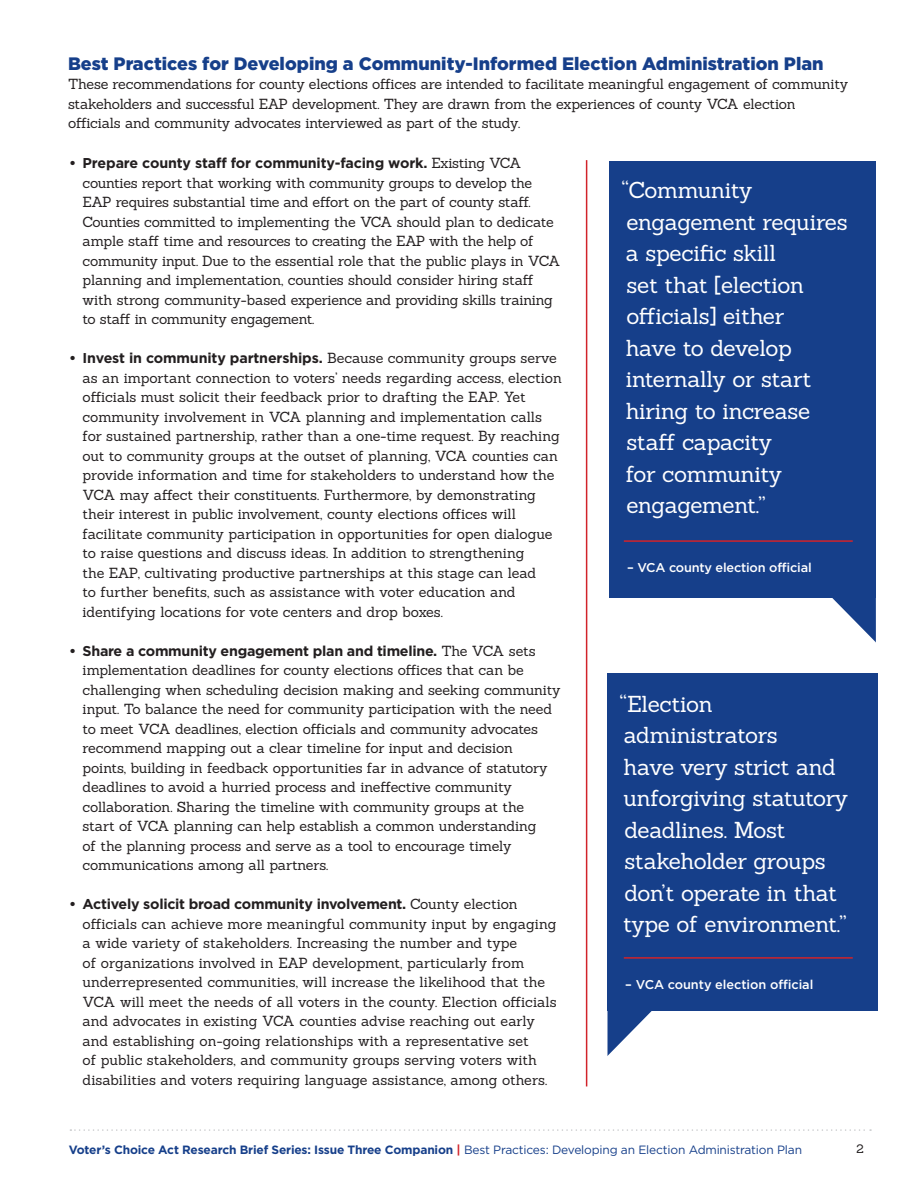
<style>
.page{position:relative;width:918px;height:1188px;background:#fff}
.page>*{position:absolute;margin:0;border:0;box-sizing:border-box;transform-origin:0 0}
.t1{font:22.5px/31.5px "Sanchez";letter-spacing:-.015em;color:#fff}
.t2{font:900 18px "Gotham";color:#163f8a}
.t3{font:14.25px/19.5px "Sanchez";letter-spacing:-.01em;color:#231f20}
.t4{font:500 12.75px "Gotham";letter-spacing:-.015em;color:#fff}
.t5{font:700 12px "Gotham";letter-spacing:-.015em;color:#163f8a}
.t6{font:12px "Sanchez";color:#231f20}
.s1{font-family:"Gotham";font-weight:700}
.s2{color:#d1232a}
.s3{font-weight:400}
</style>
<div class="page">
<svg style="left:70px;top:1129px;width:801px;height:2px"></svg>
<hr style="left:586px;top:160px;width:1px;height:926px;background:#d1232a">
<div style="left:609px;top:161px;width:267px;height:436px;background:#163f8a"></div>
<hr style="left:624px;top:540px;width:229px;height:2px;background:#d1232a">
<svg style="left:831px;top:597px;width:45px;height:46px"></svg>
<div style="left:608px;top:673px;width:270px;height:338px;background:#163f8a"></div>
<hr style="left:624px;top:957px;width:229px;height:2px;background:#d1232a">
<svg style="left:608px;top:1011px;width:44px;height:45px"></svg>
<p class="t2" style="left:68px;top:53px;width:757px">Best Practices for Developing a Community-Informed Election Administration Plan</p>
<p class="t3" style="left:68px;top:74px;width:782px">These recommendations for county elections offices are intended to facilitate meaningful engagement of community stakeholders and successful EAP development. They are drawn from the experiences of county VCA election officials and community advocates interviewed as part of the study.</p>
<p class="t3" style="left:83px;top:153px;width:479px;text-indent:-14px"><span class="s1">• Prepare county staff for community-facing work.</span> Existing VCA counties report that working with community groups to develop the EAP requires substantial time and effort on the part of county staff.<br>Counties committed to implementing the VCA should plan to dedicate ample staff time and resources to creating the EAP with the help of community input. Due to the essential role that the public plays in VCA planning and implementation, counties should consider hiring staff with strong community-based experience and providing skills training to staff in community engagement.</p>
<p class="t3" style="left:83px;top:348px;width:481px;text-indent:-14px"><span class="s1">• Invest in community partnerships.</span> Because community groups serve as an important connection to voters’ needs regarding access, election officials must solicit their feedback prior to drafting the EAP. Yet community involvement in VCA planning and implementation calls for sustained partnership, rather than a one-time request. By reaching out to community groups at the outset of planning, VCA counties can provide information and time for stakeholders to understand how the VCA may affect their constituents. Furthermore, by demonstrating their interest in public involvement, county elections offices will facilitate community participation in opportunities for open dialogue to raise questions and discuss ideas. In addition to strengthening<br>the EAP, cultivating productive partnerships at this stage can lead<br>to further benefits, such as assistance with voter education and identifying locations for vote centers and drop boxes.</p>
<p class="t3" style="left:83px;top:641px;width:480px;text-indent:-14px"><span class="s1">• Share a community engagement plan and timeline.</span> The VCA sets implementation deadlines for county elections offices that can be challenging when scheduling decision making and seeking community input. To balance the need for community participation with the need to meet VCA deadlines, election officials and community advocates recommend mapping out a clear timeline for input and decision<br>points, building in feedback opportunities far in advance of statutory deadlines to avoid a hurried process and ineffective community collaboration. Sharing the timeline with community groups at the<br>start of VCA planning can help establish a common understanding<br>of the planning process and serve as a tool to encourage timely communications among all partners.</p>
<p class="t3" style="left:83px;top:894px;width:476px;text-indent:-14px"><span class="s1">• Actively solicit broad community involvement.</span> County election officials can achieve more meaningful community input by engaging a wide variety of stakeholders. Increasing the number and type<br>of organizations involved in EAP development, particularly from underrepresented communities, will increase the likelihood that the VCA will meet the needs of all voters in the county. Election officials and advocates in existing VCA counties advise reaching out early and establishing on-going relationships with a representative set<br>of public stakeholders, and community groups serving voters with disabilities and voters requiring language assistance, among others.</p>
<p class="t1" style="left:622px;top:174px;width:228px">“Community engagement requires a specific skill<br>set that [election officials] either<br>have to develop internally or start hiring to increase staff capacity<br>for community engagement.”</p>
<p class="t4" style="left:627px;top:561px;width:186px">– VCA county election official</p>
<p class="t1" style="left:620px;top:688px;width:230px">“Election administrators<br>have very strict and unforgiving statutory deadlines. Most stakeholder groups don’t operate in that type of environment.”</p>
<p class="t4" style="left:625px;top:977px;width:190px">– VCA county election official</p>
<p class="t5" style="left:69px;top:1143px;width:735px">Voter’s Choice Act Research Brief Series: Issue Three Companion <span class="s2">|</span> <span class="s3">Best Practices: Developing an Election Administration Plan</span></p>
<p class="t6" style="left:857px;top:1141px;width:9px">2</p>
</div>
